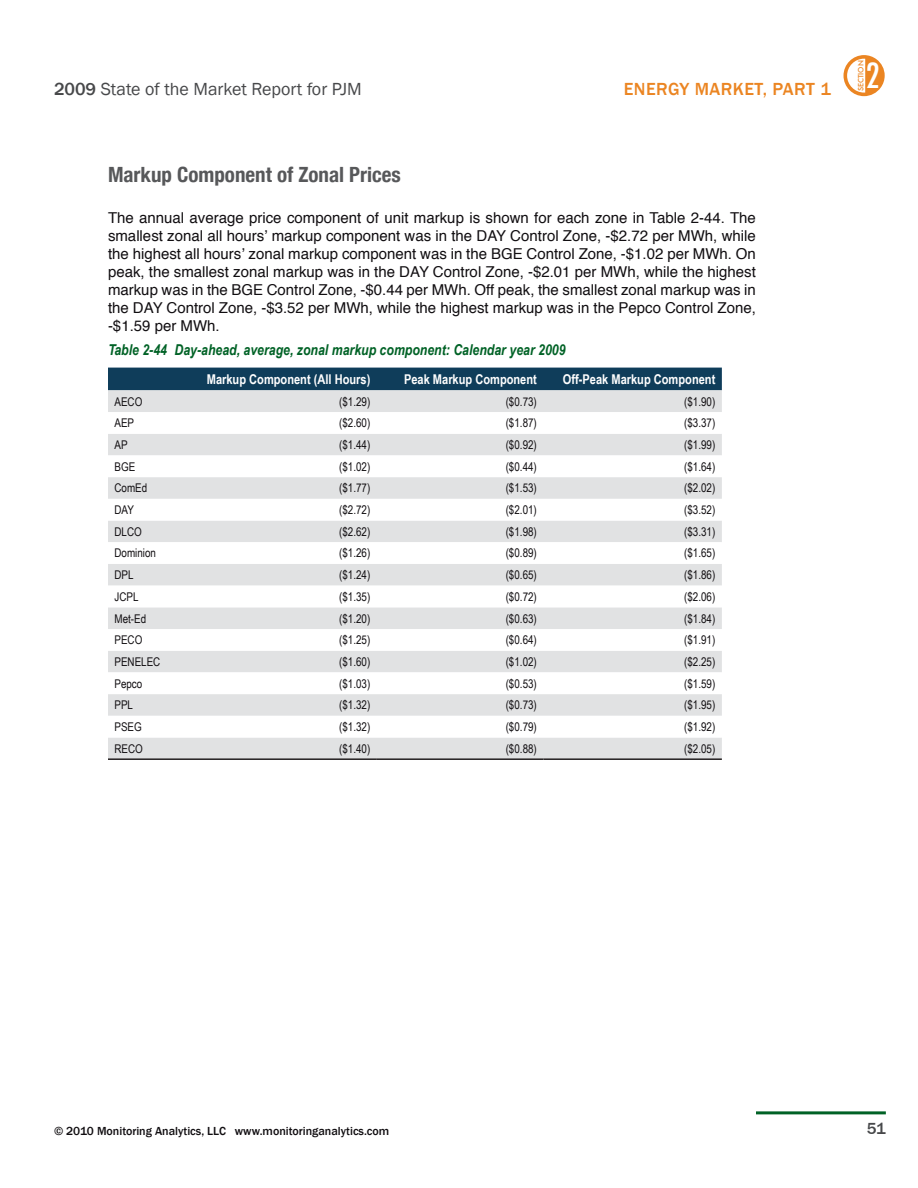
<style>
.page{position:relative;width:918px;height:1188px;background:#fff}
.page>*{position:absolute;margin:0;border:0;box-sizing:border-box;transform-origin:0 0}
.Heading_3{font:700 condensed 21px "Helvetica Neue";color:#57585a}
.t1{font:18px "Franklin Gothic";color:#47484a}
.t2{font:500 18px "Franklin Gothic";letter-spacing:.025em;color:#eb8522}
.t3{font:500 16.5px "Franklin Gothic";color:#47484a}
.t4{font:15px/18px "Helvetica";color:#110e11;text-align:justify}
.Table_Caption{font:italic 700 15px "Arial Narrow";color:#016226}
.Table_Header_Right{font:700 13.5px "Arial Narrow";color:#fff}
.Table_Body_Cell_COND{font:12px "Arial Narrow";color:#110e11}
.Left_Column_Table_Te{font:12px "Arial Narrow";color:#110e11}
.t5{font:500 12px "Franklin Gothic";color:#110e11}
.t6{font:500 7.05px "Futura";color:#eb8522}
.s1{font-weight:500}
</style>
<div class="page">
<svg style="left:844px;top:55px;width:41px;height:41px"></svg>
<hr style="left:756px;top:1111px;width:130px;height:3px;background:#016226">
<div style="left:108px;top:368px;width:614px;height:22px;background:#0f3d5a"></div>
<div style="left:108px;top:390px;width:614px;height:368px;background:#e1e2e3"></div>
<svg style="left:108px;top:412px;width:614px;height:326px"></svg>
<hr style="left:108px;top:758px;width:78px;height:2px;background:#231f20">
<hr style="left:186px;top:758px;width:191px;height:2px;background:#231f20">
<hr style="left:377px;top:758px;width:166px;height:2px;background:#231f20">
<hr style="left:543px;top:758px;width:179px;height:2px;background:#231f20">
<p class="t1" style="left:54px;top:78px;width:309px"><span class="s1">2009</span> State of the Market Report for PJM</p>
<p class="t6" style="left:856px;top:91px;width:32px;rotate:-90deg">SECTION</p>
<p class="t2" style="left:624px;top:78px;width:302px">ENERGY MARKET, PART 1<sup>1</sup> <sup>2</sup> <sup>3</sup></p>
<p class="Heading_3" style="left:108px;top:162px;width:294px">Markup Component of Zonal Prices</p>
<p class="t4" style="left:108px;top:209px;width:649px">The annual average price component of unit markup is shown for each zone in Table 2‑44. The smallest zonal all hours’ markup component was in the DAY Control Zone, -$2.72 per MWh, while the highest all hours’ zonal markup component was in the BGE Control Zone, -$1.02 per MWh. On peak, the smallest zonal markup was in the DAY Control Zone, -$2.01 per MWh, while the highest markup was in the BGE Control Zone, -$0.44 per MWh. Off peak, the smallest zonal markup was in the DAY Control Zone, -$3.52 per MWh, while the highest markup was in the Pepco Control Zone, -$1.59 per MWh.</p>
<p class="Table_Caption" style="left:108px;top:339px;width:459px">Table 2-44 Day-ahead, average, zonal markup component: Calendar year 2009</p>
<p class="Table_Header_Right" style="left:207px;top:369px;width:165px">Markup Component (All Hours)</p>
<p class="Table_Header_Right" style="left:404px;top:369px;width:134px">Peak Markup Component</p>
<p class="Table_Header_Right" style="left:563px;top:369px;width:154px">Off-Peak Markup Component</p>
<p class="Left_Column_Table_Te" style="left:114px;top:393px;width:29px">AECO</p>
<p class="Table_Body_Cell_COND" style="left:339px;top:393px;width:33px">($1.29)</p>
<p class="Table_Body_Cell_COND" style="left:506px;top:393px;width:33px">($0.73)</p>
<p class="Table_Body_Cell_COND" style="left:684px;top:393px;width:33px">($1.90)</p>
<p class="Left_Column_Table_Te" style="left:114px;top:414px;width:21px">AEP</p>
<p class="Table_Body_Cell_COND" style="left:339px;top:414px;width:33px">($2.60)</p>
<p class="Table_Body_Cell_COND" style="left:506px;top:414px;width:33px">($1.87)</p>
<p class="Table_Body_Cell_COND" style="left:684px;top:414px;width:33px">($3.37)</p>
<p class="Left_Column_Table_Te" style="left:114px;top:436px;width:15px">AP</p>
<p class="Table_Body_Cell_COND" style="left:339px;top:436px;width:33px">($1.44)</p>
<p class="Table_Body_Cell_COND" style="left:506px;top:436px;width:33px">($0.92)</p>
<p class="Table_Body_Cell_COND" style="left:684px;top:436px;width:33px">($1.99)</p>
<p class="Left_Column_Table_Te" style="left:114px;top:458px;width:22px">BGE</p>
<p class="Table_Body_Cell_COND" style="left:339px;top:458px;width:33px">($1.02)</p>
<p class="Table_Body_Cell_COND" style="left:506px;top:458px;width:33px">($0.44)</p>
<p class="Table_Body_Cell_COND" style="left:684px;top:458px;width:33px">($1.64)</p>
<p class="Left_Column_Table_Te" style="left:114px;top:479px;width:34px">ComEd</p>
<p class="Table_Body_Cell_COND" style="left:339px;top:479px;width:33px">($1.77)</p>
<p class="Table_Body_Cell_COND" style="left:506px;top:479px;width:33px">($1.53)</p>
<p class="Table_Body_Cell_COND" style="left:684px;top:479px;width:33px">($2.02)</p>
<p class="Left_Column_Table_Te" style="left:114px;top:501px;width:21px">DAY</p>
<p class="Table_Body_Cell_COND" style="left:339px;top:501px;width:33px">($2.72)</p>
<p class="Table_Body_Cell_COND" style="left:506px;top:501px;width:33px">($2.01)</p>
<p class="Table_Body_Cell_COND" style="left:684px;top:501px;width:33px">($3.52)</p>
<p class="Left_Column_Table_Te" style="left:114px;top:523px;width:29px">DLCO</p>
<p class="Table_Body_Cell_COND" style="left:339px;top:523px;width:33px">($2.62)</p>
<p class="Table_Body_Cell_COND" style="left:506px;top:523px;width:33px">($1.98)</p>
<p class="Table_Body_Cell_COND" style="left:684px;top:523px;width:33px">($3.31)</p>
<p class="Left_Column_Table_Te" style="left:114px;top:544px;width:43px">Dominion</p>
<p class="Table_Body_Cell_COND" style="left:339px;top:544px;width:33px">($1.26)</p>
<p class="Table_Body_Cell_COND" style="left:506px;top:544px;width:33px">($0.89)</p>
<p class="Table_Body_Cell_COND" style="left:684px;top:544px;width:33px">($1.65)</p>
<p class="Left_Column_Table_Te" style="left:114px;top:566px;width:21px">DPL</p>
<p class="Table_Body_Cell_COND" style="left:339px;top:566px;width:33px">($1.24)</p>
<p class="Table_Body_Cell_COND" style="left:506px;top:566px;width:33px">($0.65)</p>
<p class="Table_Body_Cell_COND" style="left:684px;top:566px;width:33px">($1.86)</p>
<p class="Left_Column_Table_Te" style="left:114px;top:588px;width:26px">JCPL</p>
<p class="Table_Body_Cell_COND" style="left:339px;top:588px;width:33px">($1.35)</p>
<p class="Table_Body_Cell_COND" style="left:506px;top:588px;width:33px">($0.72)</p>
<p class="Table_Body_Cell_COND" style="left:684px;top:588px;width:33px">($2.06)</p>
<p class="Left_Column_Table_Te" style="left:114px;top:610px;width:33px">Met-Ed</p>
<p class="Table_Body_Cell_COND" style="left:339px;top:610px;width:33px">($1.20)</p>
<p class="Table_Body_Cell_COND" style="left:506px;top:610px;width:33px">($0.63)</p>
<p class="Table_Body_Cell_COND" style="left:684px;top:610px;width:33px">($1.84)</p>
<p class="Left_Column_Table_Te" style="left:114px;top:631px;width:29px">PECO</p>
<p class="Table_Body_Cell_COND" style="left:339px;top:631px;width:33px">($1.25)</p>
<p class="Table_Body_Cell_COND" style="left:506px;top:631px;width:33px">($0.64)</p>
<p class="Table_Body_Cell_COND" style="left:684px;top:631px;width:33px">($1.91)</p>
<p class="Left_Column_Table_Te" style="left:114px;top:653px;width:47px">PENELEC</p>
<p class="Table_Body_Cell_COND" style="left:339px;top:653px;width:33px">($1.60)</p>
<p class="Table_Body_Cell_COND" style="left:506px;top:653px;width:33px">($1.02)</p>
<p class="Table_Body_Cell_COND" style="left:684px;top:653px;width:33px">($2.25)</p>
<p class="Left_Column_Table_Te" style="left:114px;top:675px;width:29px">Pepco</p>
<p class="Table_Body_Cell_COND" style="left:339px;top:675px;width:33px">($1.03)</p>
<p class="Table_Body_Cell_COND" style="left:506px;top:675px;width:33px">($0.53)</p>
<p class="Table_Body_Cell_COND" style="left:684px;top:675px;width:33px">($1.59)</p>
<p class="Left_Column_Table_Te" style="left:114px;top:696px;width:20px">PPL</p>
<p class="Table_Body_Cell_COND" style="left:339px;top:696px;width:33px">($1.32)</p>
<p class="Table_Body_Cell_COND" style="left:506px;top:696px;width:33px">($0.73)</p>
<p class="Table_Body_Cell_COND" style="left:684px;top:696px;width:33px">($1.95)</p>
<p class="Left_Column_Table_Te" style="left:114px;top:718px;width:29px">PSEG</p>
<p class="Table_Body_Cell_COND" style="left:339px;top:718px;width:33px">($1.32)</p>
<p class="Table_Body_Cell_COND" style="left:506px;top:718px;width:33px">($0.79)</p>
<p class="Table_Body_Cell_COND" style="left:684px;top:718px;width:33px">($1.92)</p>
<p class="Left_Column_Table_Te" style="left:114px;top:740px;width:30px">RECO</p>
<p class="Table_Body_Cell_COND" style="left:339px;top:740px;width:33px">($1.40)</p>
<p class="Table_Body_Cell_COND" style="left:506px;top:740px;width:33px">($0.88)</p>
<p class="Table_Body_Cell_COND" style="left:684px;top:740px;width:33px">($2.05)</p>
<p class="t5" style="left:54px;top:1124px;width:337px">© 2010 Monitoring Analytics, LLC www.monitoringanalytics.com</p>
<p class="t3" style="left:867px;top:1118px;width:20px">51</p>
</div>
